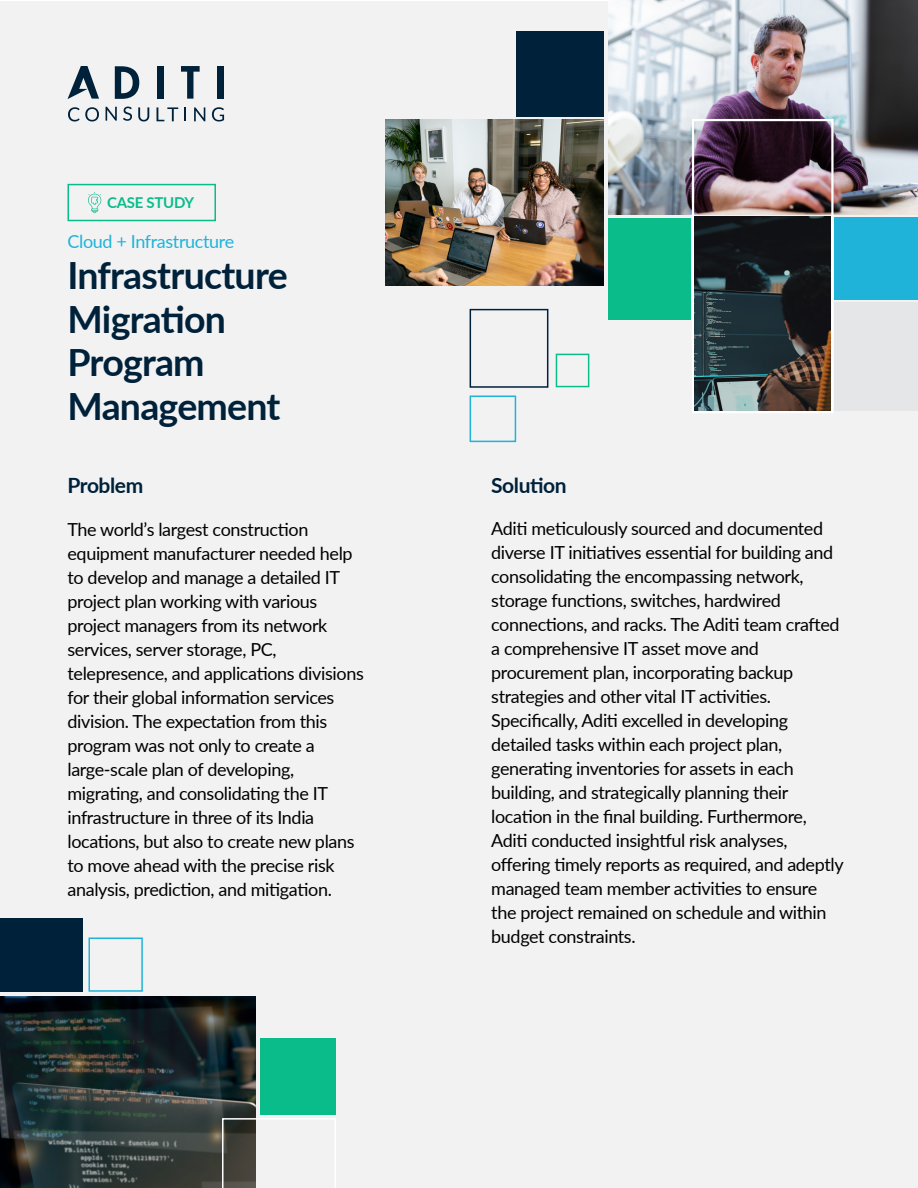
<style>
.page{position:relative;width:918px;height:1188px;background:#fff}
.page>*{position:absolute;margin:0;border:0;box-sizing:border-box;transform-origin:0 0}
.t1{font:700 37.5px/43.5px "Lato";letter-spacing:-.02em;color:#00213a}
.t2{font:700 21px "Lato";letter-spacing:-.02em;color:#00213a}
.t3{font:18px/24px "Lato";letter-spacing:-.02em;color:#000}
.t4{font:18px "Lato";letter-spacing:-.02em;color:#1fb3d9}
.t5{font:700 15px "Lato";letter-spacing:-.02em;color:#0abc8a}
</style>
<div class="page">
<div style="left:0;top:2px;width:918px;height:1186px;background:#f2f2f3"></div>
<img style="left:608px;top:0;width:310px;height:214px">
<img style="left:0;top:996px;width:256px;height:192px">
<div style="left:692px;top:119px;width:142px;height:294px;border:2px solid #fff"></div>
<svg style="left:68px;top:66px;width:31px;height:33px"></svg>
<svg style="left:115px;top:66px;width:24px;height:33px"></svg>
<div style="left:157px;top:66px;width:7px;height:33px;background:#00213a"></div>
<div style="left:217px;top:66px;width:7px;height:33px;background:#00213a"></div>
<svg style="left:181px;top:66px;width:19px;height:33px"></svg>
<svg style="left:68px;top:107px;width:31px;height:14px"></svg>
<svg style="left:106px;top:107px;width:11px;height:14px"></svg>
<svg style="left:123px;top:107px;width:9px;height:14px"></svg>
<svg style="left:138px;top:107px;width:11px;height:14px"></svg>
<svg style="left:157px;top:107px;width:21px;height:14px"></svg>
<svg style="left:185px;top:107px;width:1px;height:14px"></svg>
<svg style="left:194px;top:107px;width:11px;height:14px"></svg>
<svg style="left:212px;top:107px;width:12px;height:14px"></svg>
<img style="left:386px;top:120px;width:218px;height:165px">
<img style="left:695px;top:217px;width:136px;height:193px">
<div style="left:517px;top:31px;width:87px;height:85px;background:#00213a"></div>
<div style="left:608px;top:218px;width:83px;height:102px;background:#0abc8a"></div>
<div style="left:260px;top:1038px;width:76px;height:76px;background:#0abc8a"></div>
<div style="left:834px;top:217px;width:84px;height:83px;background:#1fb3d9"></div>
<div style="left:0;top:918px;width:83px;height:74px;background:#00213a"></div>
<div style="left:88px;top:937px;width:55px;height:55px;border:2px solid #1fb3d9"></div>
<svg style="left:222px;top:1118px;width:114px;height:70px"></svg>
<div style="left:834px;top:302px;width:84px;height:108px;background:#e5e6e8"></div>
<div style="left:470px;top:309px;width:78px;height:79px;border:2px solid #00213a"></div>
<div style="left:470px;top:396px;width:46px;height:46px;border:2px solid #1fb3d9"></div>
<div style="left:556px;top:354px;width:33px;height:33px;border:2px solid #0abd8a"></div>
<div style="left:68px;top:184px;width:148px;height:37px;border:2px solid #0abc8a"></div>
<svg style="left:88px;top:192px;width:14px;height:21px"></svg>
<p class="t5" style="left:107px;top:191px;width:88px">CASE STUDY</p>
<p class="t4" style="left:68px;top:228px;width:168px">Cloud + Infrastructure</p>
<h1 class="t1" style="left:68px;top:252px;width:222px">Infrastructure<br>Migration<br>Program<br>Management</h1>
<p class="t2" style="left:68px;top:469px;width:77px">Problem</p>
<p class="t2" style="left:491px;top:469px;width:77px">Solution</p>
<p class="t3" style="left:68px;top:517px;width:298px">The world’s largest construction equipment manufacturer needed help to develop and manage a detailed IT project plan working with various project managers from its network services, server storage, PC, telepresence, and applications divisions for their global information services division. The expectation from this program was not only to create a large-scale plan of developing, migrating, and consolidating the IT infrastructure in three of its India locations, but also to create new plans to move ahead with the precise risk analysis, prediction, and mitigation.</p>
<p class="t3" style="left:491px;top:515px;width:354px">Aditi meticulously sourced and documented diverse IT initiatives essential for building and consolidating the encompassing network, storage functions, switches, hardwired connections, and racks. The Aditi team crafted a comprehensive IT asset move and procurement plan, incorporating backup strategies and other vital IT activities.<br>Specifically, Aditi excelled in developing detailed tasks within each project plan, generating inventories for assets in each building, and strategically planning their location in the final building. Furthermore, Aditi conducted insightful risk analyses, offering timely reports as required, and adeptly managed team member activities to ensure the project remained on schedule and within budget constraints.</p>
</div>
